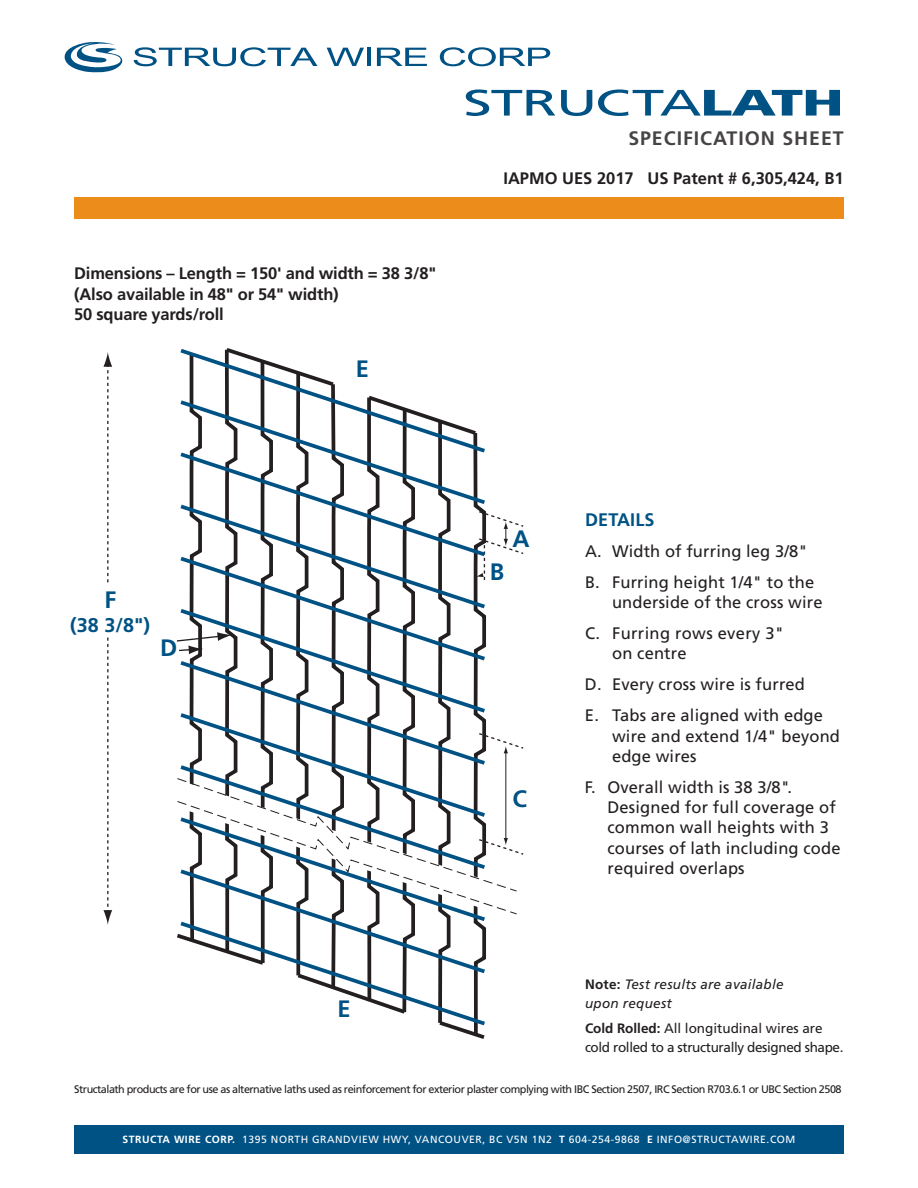
<style>
.page{position:relative;width:918px;height:1188px;background:#fff}
.page>*{position:absolute;margin:0;border:0;box-sizing:border-box;transform-origin:0 0}
.t1{font:36.75px "Frutiger";letter-spacing:-.02em;color:#005285;scale:1.57 1}
.t2{font:700 23.7px "Frutiger";color:#005285}
.t3{font:700 19.8px "Frutiger";color:#005285}
.t4{font:700 19.5px "Frutiger";letter-spacing:.05em;color:#474446}
.t5{font:700 18.15px "Frutiger";letter-spacing:.01em;color:#005285}
.t6{font:16.65px/20.2px "Frutiger";letter-spacing:.01em;color:#231f20}
.t7{font:700 16.65px/20.2px "Frutiger";letter-spacing:-.01em;color:#231f20}
.t8{font:13.65px/19.5px "Frutiger";letter-spacing:-.025em;color:#231f20}
.t9{font:italic 13.65px/19.5px "Frutiger";letter-spacing:.02em;color:#231f20}
.t10{font:10.95px "Frutiger";letter-spacing:-.045em;color:#231f20}
.t11{font:10.5px "Frutiger";letter-spacing:.05em;color:#fff}
.s1{font-weight:900}
.s2{font-weight:700;font-style:normal}
.s3{font-weight:700}
</style>
<div class="page">
<div style="left:74px;top:198px;width:770px;height:21px;background:#eb8c1b"></div>
<svg style="left:134px;top:47px;width:184px;height:19px"></svg>
<svg style="left:327px;top:48px;width:37px;height:18px"></svg>
<hr style="left:367px;top:48px;width:4px;height:18px;background:#005285">
<svg style="left:377px;top:48px;width:50px;height:18px"></svg>
<svg style="left:440px;top:47px;width:110px;height:19px"></svg>
<svg style="left:64px;top:42px;width:59px;height:31px"></svg>
<hr style="left:20px;top:20px;width:542px;height:1px;background:#005285">
<hr style="left:20px;top:173px;width:542px;height:1px;background:#005285">
<div style="left:74px;top:1125px;width:770px;height:29px;background:#005285"></div>
<svg style="left:103px;top:638px;width:9px;height:287px"></svg>
<svg style="left:103px;top:352px;width:9px;height:231px"></svg>
<svg style="left:489px;top:777px;width:29px;height:138px"></svg>
<svg style="left:176px;top:348px;width:313px;height:691px"></svg>
<h1 class="t1" style="left:463px;top:81px;width:244px">STRUCTA<span class="s1">LATH</span></h1>
<p class="t4" style="left:628px;top:127px;width:217px">SPECIFICATION SHEET</p>
<p class="t7" style="left:74px;top:263px;width:364px">Dimensions – Length = 150' and width = 38 3/8" (Also available in 48" or 54" width)<br>50 square yards/roll</p>
<h2 class="t2" style="left:104px;top:586px;width:13px">F</h2>
<p class="t3" style="left:70px;top:613px;width:81px">(38 3/8")</p>
<h2 class="t2" style="left:160px;top:634px;width:19px">D</h2>
<h2 class="t2" style="left:356px;top:355px;width:15px">E</h2>
<h2 class="t2" style="left:337px;top:995px;width:15px">E</h2>
<p class="t7" style="left:503px;top:168px;width:342px">IAPMO UES 2017 US Patent # 6,305,424, B1</p>
<h2 class="t2" style="left:490px;top:558px;width:16px">B</h2>
<h2 class="t2" style="left:512px;top:525px;width:19px">A</h2>
<h2 class="t2" style="left:512px;top:785px;width:16px">C</h2>
<p class="t5" style="left:585px;top:509px;width:71px">DETAILS</p>
<p class="t6" style="left:585px;top:535px;width:231px;line-height:31px">A. Width of furring leg 3/8"<br>B. Furring height 1/4" to the</p>
<p class="t6" style="left:585px;top:586px;width:239px;line-height:31px;text-indent:27px">underside of the cross wire<br>C. Furring rows every 3"</p>
<p class="t6" style="left:585px;top:638px;width:240px;line-height:31px;text-indent:27px">on centre<br>D. Every cross wire is furred<br>E. Tabs are aligned with edge</p>
<p class="t6" style="left:612px;top:726px;width:230px">wire and extend 1/4" beyond edge wires</p>
<p class="t6" style="left:608px;top:777px;width:235px;text-indent:-23px">F. Overall width is 38 3/8".<br>Designed for full coverage of common wall heights with 3 courses of lath including code required overlaps</p>
<p class="t9" style="left:585px;top:974px;width:200px"><span class="s2">Note:</span> Test results are available upon request</p>
<p class="t8" style="left:585px;top:1018px;width:260px"><span class="s3">Cold Rolled:</span> All longitudinal wires are cold rolled to a structurally designed shape.</p>
<p class="t10" style="left:74px;top:1083px;width:769px">Structalath products are for use as alternative laths used as reinforcement for exterior plaster complying with IBC Section 2507, IRC Section R703.6.1 or UBC Section 2508</p>
<p class="t11" style="left:123px;top:1133px;width:674px"><span class="s3">STRUCTA WIRE CORP.</span> 1395 NORTH GRANDVIEW HWY, VANCOUVER, BC V5N 1N2 <span class="s3">T</span> 604-254-9868 <span class="s3">E</span> INFO@STRUCTAWIRE.COM</p>
</div>
